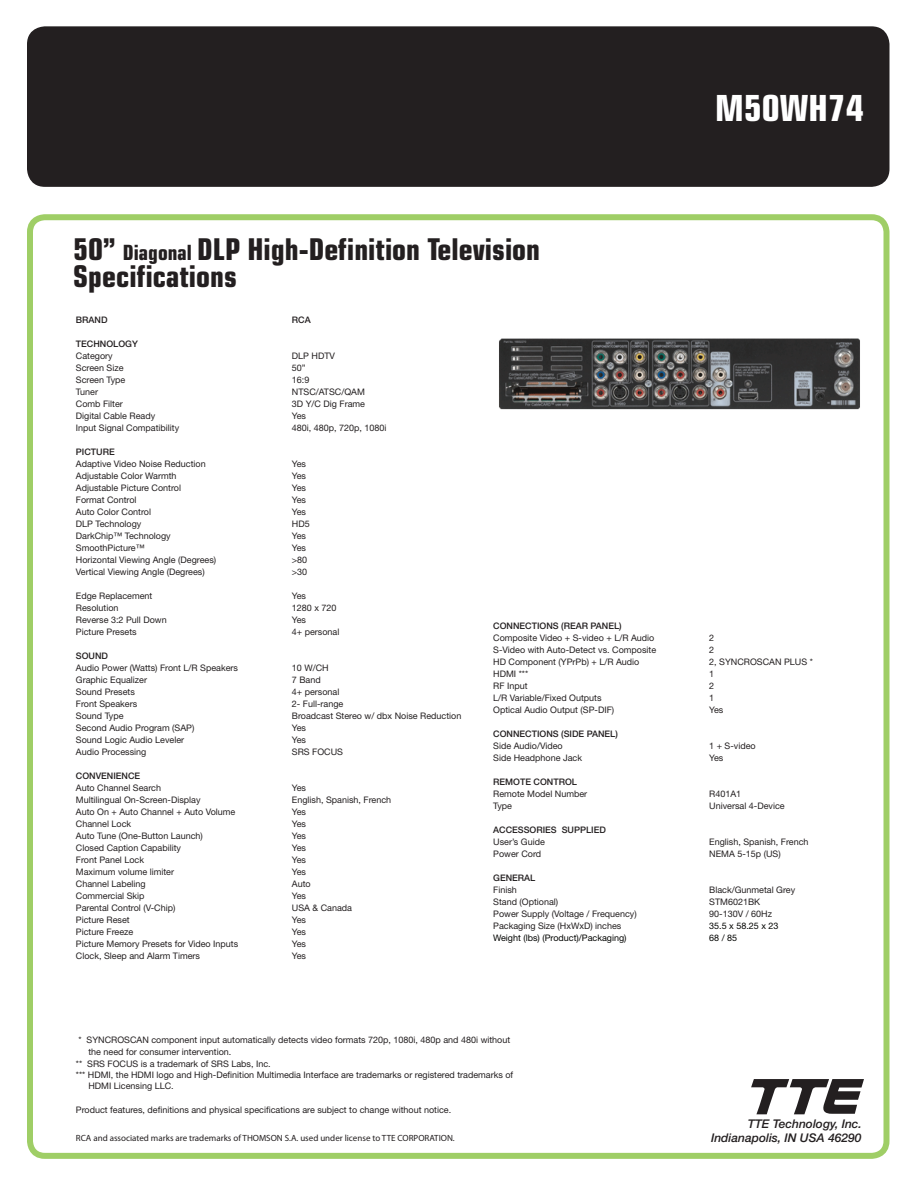
<style>
.page{position:relative;width:918px;height:1188px;background:#fff}
.page>*{position:absolute;margin:0;border:0;box-sizing:border-box;transform-origin:0 0}
.t1{font:700 condensed 36px "Eurostile";color:#fff}
.t2{font:700 condensed 30px/27px "Eurostile";color:#231f20}
.t3{font:italic 500 12px/14.4px "Helvetica Neue";color:#231f20;text-align:right}
.t4{font:9px/10.8px "Helvetica Neue";color:#231f20}
.t5{font:500 9px "Helvetica Neue";color:#231f20}
.t6{font:9px "Myriad Pro";color:#231f20}
.t7{font:9px "Helvetica Neue";color:#040503}
.s1{font-size:21px}
</style>
<div class="page">
<div style="left:27px;top:26px;width:863px;height:161px;background:#231f20;border-radius:18px"></div>
<div style="left:27px;top:214px;width:863px;height:945px;border:6px solid #9fce66;border-radius:15px"></div>
<svg style="left:751px;top:1079px;width:113px;height:35px"></svg>
<img style="left:499px;top:338px;width:361px;height:72px">
<h2 class="t2" style="left:73px;top:236px;width:468px">50” <span class="s1">Diagonal</span> DLP High-Definition Television<br>Specifications</h2>
<h1 class="t1" style="left:715px;top:86px;width:150px">M50WH74</h1>
<p class="t5" style="left:76px;top:315px;width:33px">BRAND</p>
<p class="t5" style="left:292px;top:315px;width:20px">RCA</p>
<p class="t5" style="left:76px;top:339px;width:64px">TECHNOLOGY</p>
<p class="t4" style="left:76px;top:350px;width:38px">Category</p>
<p class="t4" style="left:292px;top:350px;width:45px">DLP HDTV</p>
<p class="t4" style="left:76px;top:362px;width:49px">Screen Size</p>
<p class="t4" style="left:292px;top:362px;width:15px">50”</p>
<p class="t4" style="left:76px;top:374px;width:51px">Screen Type</p>
<p class="t4" style="left:292px;top:374px;width:19px">16:9</p>
<p class="t4" style="left:76px;top:386px;width:24px">Tuner</p>
<p class="t4" style="left:292px;top:386px;width:74px">NTSC/ATSC/QAM</p>
<p class="t4" style="left:76px;top:398px;width:49px">Comb Filter</p>
<p class="t4" style="left:292px;top:398px;width:75px">3D Y/C Dig Frame</p>
<p class="t4" style="left:76px;top:410px;width:81px">Digital Cable Ready</p>
<p class="t4" style="left:292px;top:410px;width:16px">Yes</p>
<p class="t4" style="left:76px;top:422px;width:105px">Input Signal Compatibility</p>
<p class="t4" style="left:292px;top:422px;width:96px">480i, 480p, 720p, 1080i</p>
<p class="t5" style="left:76px;top:447px;width:40px">PICTURE</p>
<p class="t4" style="left:76px;top:458px;width:131px">Adaptive Video Noise Reduction</p>
<p class="t4" style="left:292px;top:458px;width:16px">Yes</p>
<p class="t4" style="left:76px;top:470px;width:102px">Adjustable Color Warmth</p>
<p class="t4" style="left:292px;top:470px;width:16px">Yes</p>
<p class="t4" style="left:76px;top:482px;width:107px">Adjustable Picture Control</p>
<p class="t4" style="left:292px;top:482px;width:16px">Yes</p>
<p class="t4" style="left:76px;top:494px;width:62px">Format Control</p>
<p class="t4" style="left:292px;top:494px;width:16px">Yes</p>
<p class="t4" style="left:76px;top:506px;width:77px">Auto Color Control</p>
<p class="t4" style="left:292px;top:506px;width:16px">Yes</p>
<p class="t4" style="left:76px;top:518px;width:67px">DLP Technology</p>
<p class="t4" style="left:292px;top:518px;width:19px">HD5</p>
<p class="t4" style="left:76px;top:530px;width:96px">DarkChip™ Technology</p>
<p class="t4" style="left:292px;top:530px;width:16px">Yes</p>
<p class="t4" style="left:76px;top:542px;width:70px">SmoothPicture™</p>
<p class="t4" style="left:292px;top:542px;width:16px">Yes</p>
<p class="t4" style="left:76px;top:554px;width:142px">Horizontal Viewing Angle (Degrees)</p>
<p class="t4" style="left:292px;top:554px;width:17px">&gt;80</p>
<p class="t4" style="left:76px;top:566px;width:130px">Vertical Viewing Angle (Degrees)</p>
<p class="t4" style="left:292px;top:566px;width:17px">&gt;30</p>
<p class="t4" style="left:76px;top:590px;width:78px">Edge Replacement</p>
<p class="t4" style="left:292px;top:590px;width:16px">Yes</p>
<p class="t4" style="left:76px;top:602px;width:44px">Resolution</p>
<p class="t4" style="left:292px;top:602px;width:46px">1280 x 720</p>
<p class="t4" style="left:76px;top:614px;width:92px">Reverse 3:2 Pull Down</p>
<p class="t4" style="left:292px;top:614px;width:16px">Yes</p>
<p class="t4" style="left:76px;top:626px;width:62px">Picture Presets</p>
<p class="t4" style="left:292px;top:626px;width:49px">4+ personal</p>
<p class="t5" style="left:76px;top:651px;width:34px">SOUND</p>
<p class="t4" style="left:76px;top:662px;width:164px">Audio Power (Watts) Front L/R Speakers</p>
<p class="t4" style="left:292px;top:662px;width:38px">10 W/CH</p>
<p class="t4" style="left:76px;top:674px;width:73px">Graphic Equalizer</p>
<p class="t4" style="left:292px;top:674px;width:30px">7 Band</p>
<p class="t4" style="left:76px;top:686px;width:61px">Sound Presets</p>
<p class="t4" style="left:292px;top:686px;width:49px">4+ personal</p>
<p class="t4" style="left:76px;top:698px;width:63px">Front Speakers</p>
<p class="t4" style="left:292px;top:698px;width:53px">2- Full-range</p>
<p class="t4" style="left:76px;top:710px;width:49px">Sound Type</p>
<p class="t4" style="left:292px;top:710px;width:171px">Broadcast Stereo w/ dbx Noise Reduction</p>
<p class="t4" style="left:76px;top:722px;width:120px">Second Audio Program (SAP)</p>
<p class="t4" style="left:292px;top:722px;width:16px">Yes</p>
<p class="t4" style="left:76px;top:734px;width:110px">Sound Logic Audio Leveler</p>
<p class="t4" style="left:292px;top:734px;width:16px">Yes</p>
<p class="t4" style="left:76px;top:746px;width:72px">Audio Processing</p>
<p class="t4" style="left:292px;top:746px;width:53px">SRS FOCUS</p>
<p class="t5" style="left:76px;top:771px;width:66px">CONVENIENCE</p>
<p class="t4" style="left:76px;top:782px;width:87px">Auto Channel Search</p>
<p class="t4" style="left:292px;top:782px;width:16px">Yes</p>
<p class="t4" style="left:76px;top:794px;width:126px">Multilingual On-Screen-Display</p>
<p class="t4" style="left:292px;top:794px;width:101px">English, Spanish, French</p>
<p class="t4" style="left:76px;top:806px;width:161px">Auto On + Auto Channel + Auto Volume</p>
<p class="t4" style="left:292px;top:806px;width:16px">Yes</p>
<p class="t4" style="left:76px;top:818px;width:57px">Channel Lock</p>
<p class="t4" style="left:292px;top:818px;width:16px">Yes</p>
<p class="t4" style="left:76px;top:830px;width:129px">Auto Tune (One-Button Launch)</p>
<p class="t4" style="left:292px;top:830px;width:16px">Yes</p>
<p class="t4" style="left:76px;top:842px;width:107px">Closed Caption Capability</p>
<p class="t4" style="left:292px;top:842px;width:16px">Yes</p>
<p class="t4" style="left:76px;top:854px;width:70px">Front Panel Lock</p>
<p class="t4" style="left:292px;top:854px;width:16px">Yes</p>
<p class="t4" style="left:76px;top:866px;width:100px">Maximum volume limiter</p>
<p class="t4" style="left:292px;top:866px;width:16px">Yes</p>
<p class="t4" style="left:76px;top:878px;width:71px">Channel Labeling</p>
<p class="t4" style="left:292px;top:878px;width:20px">Auto</p>
<p class="t4" style="left:76px;top:890px;width:70px">Commercial Skip</p>
<p class="t4" style="left:292px;top:890px;width:16px">Yes</p>
<p class="t4" style="left:76px;top:902px;width:101px">Parental Control (V-Chip)</p>
<p class="t4" style="left:292px;top:902px;width:62px">USA &amp; Canada</p>
<p class="t4" style="left:76px;top:914px;width:55px">Picture Reset</p>
<p class="t4" style="left:292px;top:914px;width:16px">Yes</p>
<p class="t4" style="left:76px;top:926px;width:59px">Picture Freeze</p>
<p class="t4" style="left:292px;top:926px;width:16px">Yes</p>
<p class="t4" style="left:76px;top:938px;width:164px">Picture Memory Presets for Video Inputs</p>
<p class="t4" style="left:292px;top:938px;width:16px">Yes</p>
<p class="t4" style="left:76px;top:950px;width:126px">Clock, Sleep and Alarm Timers</p>
<p class="t4" style="left:292px;top:950px;width:16px">Yes</p>
<p class="t5" style="left:493px;top:621px;width:130px">CONNECTIONS (REAR PANEL)</p>
<p class="t4" style="left:493px;top:632px;width:163px">Composite Video + S-video + L/R Audio</p>
<p class="t4" style="left:709px;top:632px;width:7px">2</p>
<p class="t4" style="left:493px;top:644px;width:165px">S-Video with Auto-Detect vs. Composite</p>
<p class="t4" style="left:709px;top:644px;width:7px">2</p>
<p class="t4" style="left:493px;top:656px;width:148px">HD Component (YPrPb) + L/R Audio</p>
<p class="t4" style="left:709px;top:656px;width:105px">2, SYNCROSCAN PLUS *</p>
<p class="t4" style="left:493px;top:668px;width:37px">HDMI ***</p>
<p class="t4" style="left:709px;top:668px;width:7px">1</p>
<p class="t4" style="left:493px;top:680px;width:36px">RF Input</p>
<p class="t4" style="left:709px;top:680px;width:7px">2</p>
<p class="t4" style="left:493px;top:692px;width:110px">L/R Variable/Fixed Outputs</p>
<p class="t4" style="left:709px;top:692px;width:7px">1</p>
<p class="t4" style="left:493px;top:704px;width:123px">Optical Audio Output (SP-DIF)</p>
<p class="t4" style="left:709px;top:704px;width:16px">Yes</p>
<p class="t5" style="left:493px;top:729px;width:126px">CONNECTIONS (SIDE PANEL)</p>
<p class="t4" style="left:493px;top:740px;width:71px">Side Audio/Video</p>
<p class="t4" style="left:709px;top:740px;width:48px">1 + S-video</p>
<p class="t4" style="left:493px;top:752px;width:90px">Side Headphone Jack</p>
<p class="t4" style="left:709px;top:752px;width:16px">Yes</p>
<p class="t5" style="left:493px;top:777px;width:85px">REMOTE CONTROL</p>
<p class="t4" style="left:493px;top:788px;width:96px">Remote Model Number</p>
<p class="t4" style="left:709px;top:788px;width:34px">R401A1</p>
<p class="t4" style="left:493px;top:800px;width:20px">Type</p>
<p class="t4" style="left:709px;top:800px;width:77px">Universal 4-Device</p>
<p class="t5" style="left:493px;top:825px;width:114px">ACCESSORIES SUPPLIED</p>
<p class="t4" style="left:493px;top:836px;width:53px">User’s Guide</p>
<p class="t4" style="left:709px;top:836px;width:101px">English, Spanish, French</p>
<p class="t4" style="left:493px;top:848px;width:49px">Power Cord</p>
<p class="t4" style="left:709px;top:848px;width:73px">NEMA 5-15p (US)</p>
<p class="t5" style="left:493px;top:873px;width:44px">GENERAL</p>
<p class="t4" style="left:493px;top:884px;width:25px">Finish</p>
<p class="t4" style="left:709px;top:884px;width:88px">Black/Gunmetal Grey</p>
<p class="t4" style="left:493px;top:896px;width:67px">Stand (Optional)</p>
<p class="t4" style="left:709px;top:896px;width:53px">STM6021BK</p>
<p class="t4" style="left:493px;top:908px;width:145px">Power Supply (Voltage / Frequency)</p>
<p class="t4" style="left:709px;top:908px;width:64px">90-130V / 60Hz</p>
<p class="t4" style="left:493px;top:920px;width:130px">Packaging Size (HxWxD) inches</p>
<p class="t7" style="left:709px;top:921px;width:71px">35.5 x 58.25 x 23</p>
<p class="t7" style="left:493px;top:933px;width:135px">Weight (lbs) (Product)/Packaging)</p>
<p class="t7" style="left:709px;top:933px;width:30px">68 / 85</p>
<p class="t4" style="left:78px;top:1034px;width:433px">* SYNCROSCAN component input automatically detects video formats 720p, 1080i, 480p and 480i without</p>
<p class="t4" style="left:88px;top:1046px;width:145px">the need for consumer intervention.</p>
<p class="t4" style="left:76px;top:1058px;width:196px">** SRS FOCUS is a trademark of SRS Labs, Inc.</p>
<p class="t4" style="left:88px;top:1069px;width:426px;text-indent:-13px">*** HDMI, the HDMI logo and High-Definition Multimedia Interface are trademarks or registered trademarks of<br>HDMI Licensing LLC.</p>
<p class="t4" style="left:76px;top:1104px;width:377px">Product features, definitions and physical specifications are subject to change without notice.</p>
<p class="t6" style="left:76px;top:1132px;width:380px">RCA and associated marks are trademarks of THOMSON S.A. used under license to TTE CORPORATION.</p>
<h3 class="t3" style="left:711px;top:1116px;width:152px">TTE Technology, Inc.<br>Indianapolis, IN USA 46290</h3>
</div>
